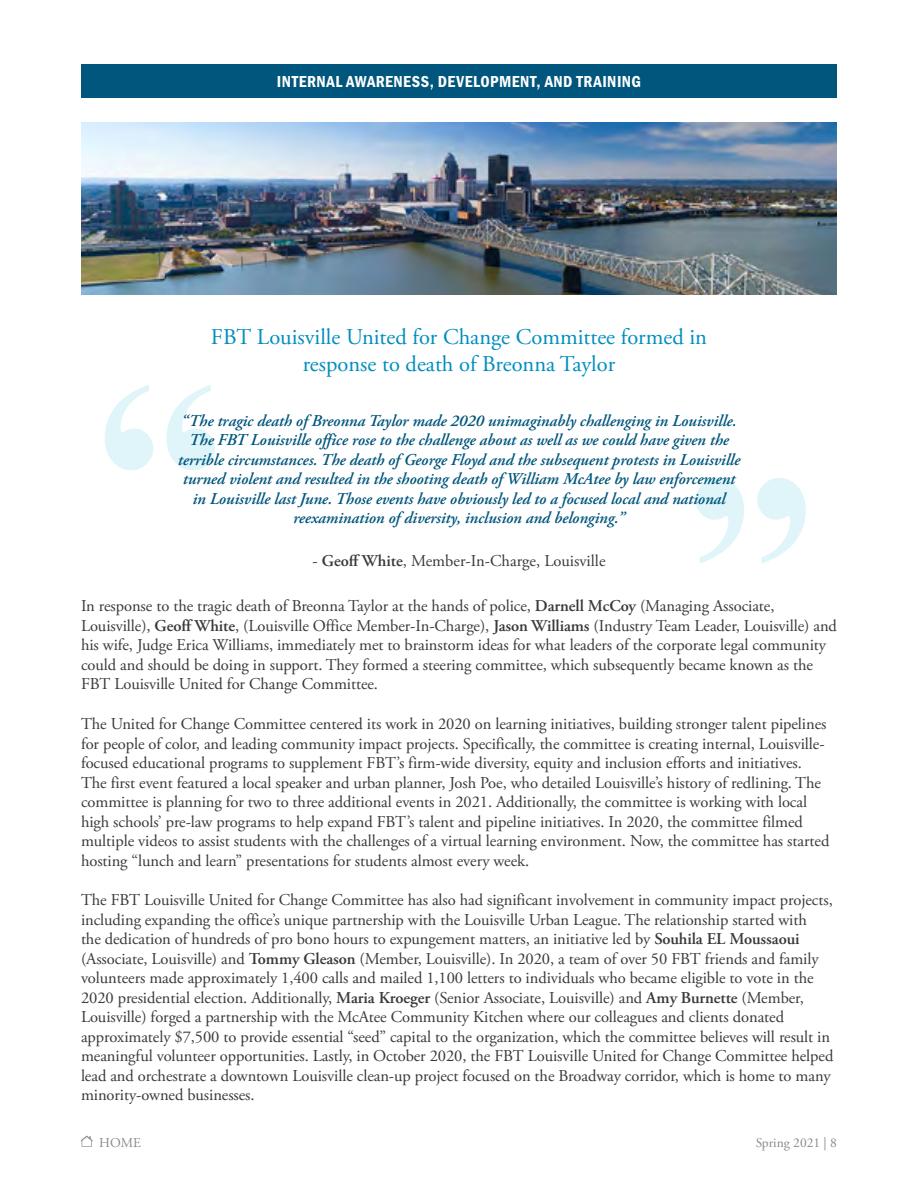
<style>
.page{position:relative;width:918px;height:1188px;background:#fff}
.page>*{position:absolute;margin:0;border:0;box-sizing:border-box;transform-origin:0 0}
.t1{font:22.5px/27px "Adobe Garamond Pro";color:#008ebe;text-align:center}
.t2{font:16.5px/19.5px "Adobe Garamond Pro";letter-spacing:-.005em;color:#3b3936}
.t3{font:italic 600 16.5px/19.5px "Adobe Garamond Pro";letter-spacing:-.005em;color:#00567d;text-align:center}
.t4{font:16.5px "Franklin Gothic URW Con Dem";letter-spacing:.025em;color:#fff}
.t5{font:13.5px "Adobe Garamond Pro";color:#878b8d}
.s1{font-weight:600}
</style>
<div class="page">
<svg style="left:81px;top:1136px;width:12px;height:11px"></svg>
<div style="left:81px;top:64px;width:756px;height:34px;background:#00567d"></div>
<svg style="left:105px;top:385px;width:110px;height:85px"></svg>
<svg style="left:695px;top:478px;width:111px;height:86px"></svg>
<img style="left:81px;top:123px;width:756px;height:171px">
<p class="t4" style="left:277px;top:70px;width:366px">INTERNAL AWARENESS, DEVELOPMENT, AND TRAINING</p>
<h1 class="t1" style="left:211px;top:324px;width:498px">FBT Louisville United for Change Committee formed in response to death of Breonna Taylor</h1>
<p class="t3" style="left:178px;top:411px;width:564px">“The tragic death of Breonna Taylor made 2020 unimaginably challenging in Louisville.<br>The FBT Louisville office rose to the challenge about as well as we could have given the terrible circumstances. The death of George Floyd and the subsequent protests in Louisville turned violent and resulted in the shooting death of William McAtee by law enforcement in Louisville last June. Those events have obviously led to a focused local and national reexamination of diversity, inclusion and belonging.”</p>
<p class="t2" style="left:312px;top:551px;width:295px">- <span class="s1">Geoff White</span>, Member-In-Charge, Louisville</p>
<p class="t2" style="left:81px;top:597px;width:758px">In response to the tragic death of Breonna Taylor at the hands of police, <span class="s1">Darnell McCoy</span> (Managing Associate, Louisville), <span class="s1">Geoff White</span>, (Louisville Office Member-In-Charge), <span class="s1">Jason Williams</span> (Industry Team Leader, Louisville) and his wife, Judge Erica Williams, immediately met to brainstorm ideas for what leaders of the corporate legal community could and should be doing in support. They formed a steering committee, which subsequently became known as the FBT Louisville United for Change Committee.</p>
<p class="t2" style="left:81px;top:715px;width:750px">The United for Change Committee centered its work in 2020 on learning initiatives, building stronger talent pipelines for people of color, and leading community impact projects. Specifically, the committee is creating internal, Louisville&shy;focused educational programs to supplement FBT’s firm-wide diversity, equity and inclusion efforts and initiatives.<br>The first event featured a local speaker and urban planner, Josh Poe, who detailed Louisville’s history of redlining. The committee is planning for two to three additional events in 2021. Additionally, the committee is working with local high schools’ pre-law programs to help expand FBT’s talent and pipeline initiatives. In 2020, the committee filmed multiple videos to assist students with the challenges of a virtual learning environment. Now, the committee has started hosting “lunch and learn” presentations for students almost every week.</p>
<p class="t2" style="left:81px;top:891px;width:754px">The FBT Louisville United for Change Committee has also had significant involvement in community impact projects, including expanding the office’s unique partnership with the Louisville Urban League. The relationship started with<br>the dedication of hundreds of pro bono hours to expungement matters, an initiative led by <span class="s1">Souhila EL Moussaoui </span>(Associate, Louisville) and <span class="s1">Tommy Gleason</span> (Member, Louisville). In 2020, a team of over 50 FBT friends and family volunteers made approximately 1,400 calls and mailed 1,100 letters to individuals who became eligible to vote in the 2020 presidential election. Additionally, <span class="s1">Maria Kroeger</span> (Senior Associate, Louisville) and <span class="s1">Amy Burnette</span> (Member, Louisville) forged a partnership with the McAtee Community Kitchen where our colleagues and clients donated approximately $7,500 to provide essential “seed” capital to the organization, which the committee believes will result in meaningful volunteer opportunities. Lastly, in October 2020, the FBT Louisville United for Change Committee helped lead and orchestrate a downtown Louisville clean-up project focused on the Broadway corridor, which is home to many minority-owned businesses.</p>
<p class="t5" style="left:99px;top:1134px;width:43px">HOME</p>
<p class="t5" style="left:756px;top:1134px;width:83px">Spring 2021 | 8</p>
</div>
